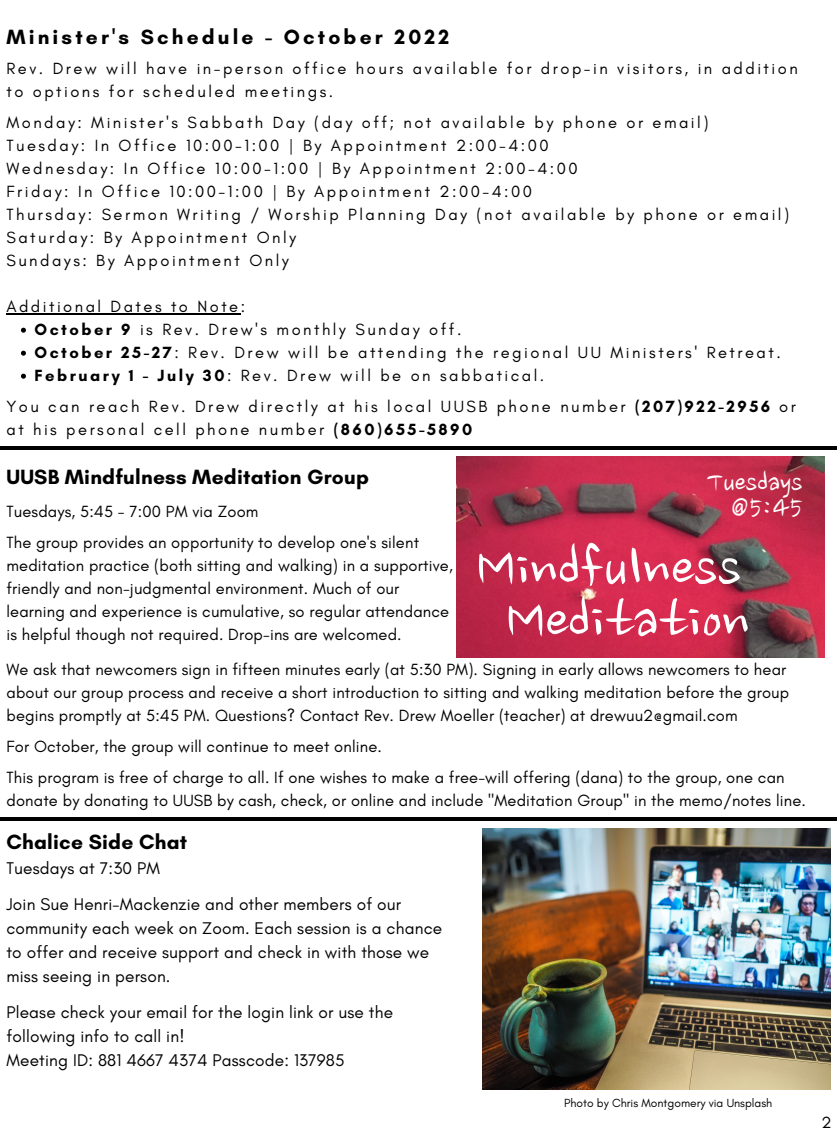
<style>
.page{position:relative;width:837px;height:1134px;background:#fff}
.page>*{position:absolute;margin:0;border:0;box-sizing:border-box;transform-origin:0 0}
.t1{font:69.6px/52.2px "Nanum Brush";color:#fff;text-align:center}
.t2{font:33.6px/25px "Nanum Brush";color:#fff;text-align:right}
.t3{font:700 21px "Glacial Indifference";letter-spacing:.01em;color:#000}
.t4{font:700 21px "Glacial Indifference";letter-spacing:.15em;color:#000}
.t5{font:17.25px/24px "Glacial Indifference";letter-spacing:.01em;color:#000}
.t6{font:16.5px/23px "Glacial Indifference";letter-spacing:.01em;color:#000}
.t7{font:16.5px/23px "Glacial Indifference";letter-spacing:.15em;color:#000}
.t8{font:12px "Glacial Indifference";color:#000}
.s1{font-weight:700}
</style>
<div class="page">
<svg style="left:21px;top:328px;width:5px;height:5px"></svg>
<svg style="left:21px;top:351px;width:5px;height:5px"></svg>
<svg style="left:21px;top:374px;width:5px;height:5px"></svg>
<hr style="left:6px;top:313px;width:235px;height:2px;background:#000">
<img style="left:456px;top:457px;width:368px;height:200px">
<hr style="left:0;top:446px;width:837px;height:4px;background:#000">
<hr style="left:0;top:818px;width:837px;height:3px;background:#000">
<img style="left:482px;top:828px;width:349px;height:261px">
<p class="t4" style="left:6px;top:24px;width:444px">Minister's Schedule - October 2022</p>
<p class="t7" style="left:6px;top:57px;width:793px">Rev. Drew will have in-person office hours available for drop-in visitors, in addition to options for scheduled meetings.</p>
<p class="t7" style="left:6px;top:111px;width:784px">Monday: Minister's Sabbath Day (day off; not available by phone or email)<br>Tuesday: In Office 10:00-1:00 | By Appointment 2:00-4:00<br>Wednesday: In Office 10:00-1:00 | By Appointment 2:00-4:00<br>Friday: In Office 10:00-1:00 | By Appointment 2:00-4:00<br>Thursday: Sermon Writing / Worship Planning Day (not available by phone or email)<br>Saturday: By Appointment Only<br>Sundays: By Appointment Only</p>
<p class="t7" style="left:6px;top:295px;width:240px">Additional Dates to Note:</p>
<p class="t7" style="left:35px;top:318px;width:748px"><span class="s1">October 9</span> is Rev. Drew's monthly Sunday off.<br><span class="s1">October 25-27</span>: Rev. Drew will be attending the regional UU Ministers' Retreat.<br><span class="s1">February 1 - July 30</span>: Rev. Drew will be on sabbatical.</p>
<p class="t7" style="left:6px;top:395px;width:791px">You can reach Rev. Drew directly at his local UUSB phone number <span class="s1">(207)922-2956</span> or at his personal cell phone number <span class="s1">(860)655-5890</span></p>
<p class="t3" style="left:6px;top:464px;width:364px">UUSB Mindfulness Meditation Group</p>
<p class="t6" style="left:6px;top:496px;width:414px;line-height:31px">Tuesdays, 5:45 - 7:00 PM via Zoom<br>The group provides an opportunity to develop one's silent</p>
<p class="t6" style="left:6px;top:554px;width:448px">meditation practice (both sitting and walking) in a supportive, friendly and non-judgmental environment. Much of our learning and experience is cumulative, so regular attendance is helpful though not required. Drop-ins are welcomed.</p>
<p class="t6" style="left:6px;top:658px;width:784px">We ask that newcomers sign in fifteen minutes early (at 5:30 PM). Signing in early allows newcomers to hear about our group process and receive a short introduction to sitting and walking meditation before the group begins promptly at 5:45 PM. Questions? Contact Rev. Drew Moeller (teacher) at drewuu2@gmail.com</p>
<p class="t6" style="left:6px;top:731px;width:780px;line-height:31px">For October, the group will continue to meet online.<br>This program is free of charge to all. If one wishes to make a free-will offering (dana) to the group, one can</p>
<p class="t6" style="left:6px;top:789px;width:801px">donate by donating to UUSB by cash, check, or online and include "Meditation Group" in the memo/notes line.</p>
<h2 class="t2" style="left:707px;top:471px;width:97px">Tuesdays @5:45</h2>
<h1 class="t1" style="left:476px;top:544px;width:276px">Mindfulness<br>Meditation</h1>
<p class="t3" style="left:6px;top:829px;width:182px">Chalice Side Chat</p>
<p class="t5" style="left:6px;top:850px;width:396px;line-height:36px">Tuesdays at 7:30 PM<br>Join Sue Henri-Mackenzie and other members of our</p>
<p class="t5" style="left:6px;top:916px;width:437px">community each week on Zoom. Each session is a chance to offer and receive support and check in with those we miss seeing in person.</p>
<p class="t5" style="left:6px;top:1000px;width:388px">Please check your email for the login link or use the following info to call in!<br>Meeting ID: 881 4667 4374 Passcode: 137985</p>
<p class="t8" style="left:564px;top:1096px;width:210px">Photo by Chris Montgomery via Unsplash</p>
<p class="t6" style="left:821px;top:1111px;width:12px">2</p>
</div>
